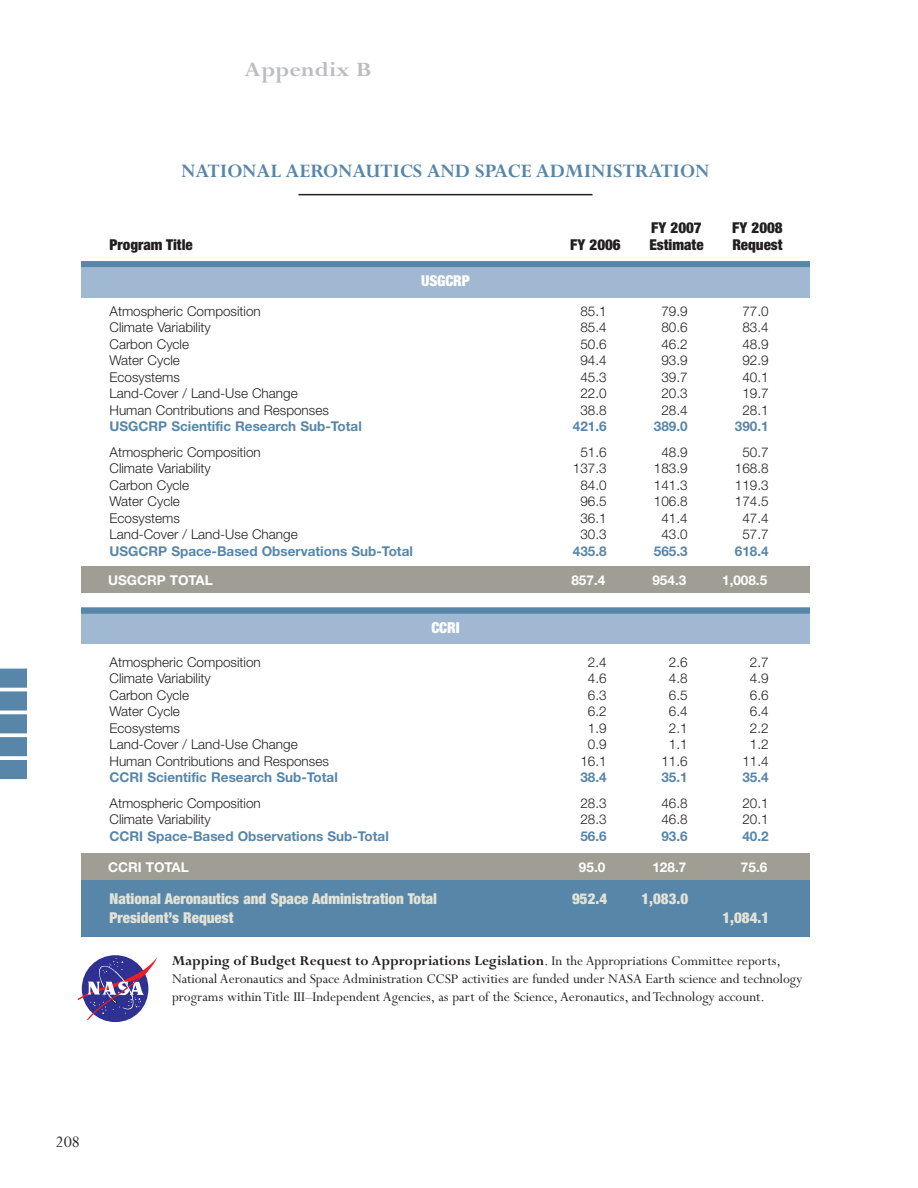
<style>
.page{position:relative;width:918px;height:1188px;background:#fff}
.page>*{position:absolute;margin:0;border:0;box-sizing:border-box;transform-origin:0 0}
.t1{font:22.5px "Perpetua Bold Os F";color:#bcbdc0;scale:1.1 1}
.t2{font:700 21px "Perpetua";color:#5786a9}
.t3{font:18px "Perpetua";color:#231f20}
.t4{font:15px/18px "Perpetua";letter-spacing:-.005em;color:#231f20}
.t5{font:900 condensed 15px "Helvetica Neue";color:#e3e3d5}
.t6{font:900 condensed 15px "Helvetica Neue";color:#231f20}
.t7{font:900 condensed 15px "Helvetica Neue";letter-spacing:-.01em;color:#fff}
.t8{font:300 13.5px "Helvetica Neue";color:#231f20}
.t9{font:700 13.5px "Helvetica Neue";color:#5786a9}
.t10{font:700 13.5px "Helvetica Neue";color:#fff}
.s1{font-weight:700}
</style>
<div class="page">
<div style="left:0;top:669px;width:27px;height:112px;background:#5786a9"></div>
<hr style="left:0;top:688px;width:27px;height:3px;background:#fff">
<hr style="left:0;top:711px;width:27px;height:3px;background:#fff">
<svg style="left:0;top:733px;width:27px;height:4px"></svg>
<svg style="left:0;top:756px;width:27px;height:4px"></svg>
<svg style="left:0;top:779px;width:27px;height:2px"></svg>
<svg style="left:0;top:668px;width:27px;height:1px"></svg>
<div style="left:81px;top:881px;width:729px;height:56px;background:#5786a9"></div>
<hr style="left:298px;top:194px;width:294px;height:1px;background:#231f20">
<div style="left:81px;top:566px;width:729px;height:27px;background:#a09e94"></div>
<div style="left:81px;top:608px;width:729px;height:36px;background:#a0b8d2"></div>
<div style="left:81px;top:608px;width:729px;height:6px;background:#5786a9"></div>
<div style="left:81px;top:261px;width:729px;height:37px;background:#a0b8d2"></div>
<div style="left:81px;top:261px;width:729px;height:6px;background:#5786a9"></div>
<div style="left:81px;top:853px;width:729px;height:27px;background:#a09e94"></div>
<svg style="left:77px;top:957px;width:80px;height:64px"></svg>
<h1 class="t1" style="left:244px;top:63px;width:117px">Appendix B</h1>
<h2 class="t2" style="left:182px;top:163px;width:529px">NATIONAL AERONAUTICS AND SPACE ADMINISTRATION</h2>
<p class="t6" style="left:651px;top:219px;width:52px">FY 2007</p>
<p class="t6" style="left:732px;top:219px;width:52px">FY 2008</p>
<p class="t6" style="left:110px;top:235px;width:85px">Program Title</p>
<p class="t6" style="left:570px;top:235px;width:52px">FY 2006</p>
<p class="t6" style="left:649px;top:235px;width:56px">Estimate</p>
<p class="t6" style="left:732px;top:235px;width:52px">Request</p>
<p class="t7" style="left:421px;top:271px;width:50px">USGCRP</p>
<p class="t8" style="left:110px;top:303px;width:153px">Atmospheric Composition</p>
<p class="t8" style="left:580px;top:303px;width:28px">85.1</p>
<p class="t8" style="left:661px;top:303px;width:28px">79.9</p>
<p class="t8" style="left:742px;top:303px;width:28px">77.0</p>
<p class="t8" style="left:110px;top:319px;width:103px">Climate Variability</p>
<p class="t8" style="left:580px;top:319px;width:28px">85.4</p>
<p class="t8" style="left:661px;top:319px;width:28px">80.6</p>
<p class="t8" style="left:742px;top:319px;width:28px">83.4</p>
<p class="t8" style="left:110px;top:336px;width:81px">Carbon Cycle</p>
<p class="t8" style="left:580px;top:336px;width:28px">50.6</p>
<p class="t8" style="left:661px;top:336px;width:28px">46.2</p>
<p class="t8" style="left:742px;top:336px;width:28px">48.9</p>
<p class="t8" style="left:110px;top:352px;width:72px">Water Cycle</p>
<p class="t8" style="left:580px;top:352px;width:28px">94.4</p>
<p class="t8" style="left:661px;top:352px;width:28px">93.9</p>
<p class="t8" style="left:742px;top:352px;width:28px">92.9</p>
<p class="t8" style="left:110px;top:369px;width:72px">Ecosystems</p>
<p class="t8" style="left:580px;top:369px;width:28px">45.3</p>
<p class="t8" style="left:661px;top:369px;width:28px">39.7</p>
<p class="t8" style="left:742px;top:369px;width:28px">40.1</p>
<p class="t8" style="left:110px;top:385px;width:190px">Land-Cover / Land-Use Change</p>
<p class="t8" style="left:580px;top:385px;width:28px">22.0</p>
<p class="t8" style="left:661px;top:385px;width:28px">20.3</p>
<p class="t8" style="left:742px;top:385px;width:28px">19.7</p>
<p class="t8" style="left:110px;top:402px;width:221px">Human Contributions and Responses</p>
<p class="t8" style="left:580px;top:402px;width:28px">38.8</p>
<p class="t8" style="left:661px;top:402px;width:28px">28.4</p>
<p class="t8" style="left:742px;top:402px;width:28px">28.1</p>
<p class="t9" style="left:110px;top:418px;width:254px">USGCRP Scientific Research Sub-Total</p>
<p class="t9" style="left:573px;top:418px;width:35px">421.6</p>
<p class="t9" style="left:654px;top:418px;width:35px">389.0</p>
<p class="t9" style="left:735px;top:418px;width:35px">390.1</p>
<p class="t8" style="left:110px;top:444px;width:153px">Atmospheric Composition</p>
<p class="t8" style="left:580px;top:444px;width:28px">51.6</p>
<p class="t8" style="left:661px;top:444px;width:28px">48.9</p>
<p class="t8" style="left:742px;top:444px;width:28px">50.7</p>
<p class="t8" style="left:110px;top:460px;width:103px">Climate Variability</p>
<p class="t8" style="left:573px;top:460px;width:35px">137.3</p>
<p class="t8" style="left:654px;top:460px;width:35px">183.9</p>
<p class="t8" style="left:735px;top:460px;width:35px">168.8</p>
<p class="t8" style="left:110px;top:477px;width:81px">Carbon Cycle</p>
<p class="t8" style="left:580px;top:477px;width:28px">84.0</p>
<p class="t8" style="left:654px;top:477px;width:35px">141.3</p>
<p class="t8" style="left:735px;top:477px;width:35px">119.3</p>
<p class="t8" style="left:110px;top:493px;width:72px">Water Cycle</p>
<p class="t8" style="left:580px;top:493px;width:28px">96.5</p>
<p class="t8" style="left:654px;top:493px;width:35px">106.8</p>
<p class="t8" style="left:735px;top:493px;width:35px">174.5</p>
<p class="t8" style="left:110px;top:510px;width:72px">Ecosystems</p>
<p class="t8" style="left:580px;top:510px;width:28px">36.1</p>
<p class="t8" style="left:661px;top:510px;width:28px">41.4</p>
<p class="t8" style="left:742px;top:510px;width:28px">47.4</p>
<p class="t8" style="left:110px;top:526px;width:190px">Land-Cover / Land-Use Change</p>
<p class="t8" style="left:580px;top:526px;width:28px">30.3</p>
<p class="t8" style="left:661px;top:526px;width:28px">43.0</p>
<p class="t8" style="left:742px;top:526px;width:28px">57.7</p>
<p class="t9" style="left:110px;top:543px;width:305px">USGCRP Space-Based Observations Sub-Total</p>
<p class="t9" style="left:573px;top:543px;width:35px">435.8</p>
<p class="t9" style="left:654px;top:543px;width:35px">565.3</p>
<p class="t9" style="left:735px;top:543px;width:35px">618.4</p>
<p class="t10" style="left:108px;top:572px;width:106px">USGCRP TOTAL</p>
<p class="t10" style="left:571px;top:572px;width:35px">857.4</p>
<p class="t10" style="left:652px;top:572px;width:35px">954.3</p>
<p class="t10" style="left:722px;top:572px;width:47px">1,008.5</p>
<p class="t7" style="left:431px;top:618px;width:30px">CCRI</p>
<p class="t8" style="left:110px;top:654px;width:153px">Atmospheric Composition</p>
<p class="t8" style="left:588px;top:654px;width:20px">2.4</p>
<p class="t8" style="left:669px;top:654px;width:20px">2.6</p>
<p class="t8" style="left:750px;top:654px;width:20px">2.7</p>
<p class="t8" style="left:110px;top:670px;width:103px">Climate Variability</p>
<p class="t8" style="left:588px;top:670px;width:20px">4.6</p>
<p class="t8" style="left:669px;top:670px;width:20px">4.8</p>
<p class="t8" style="left:750px;top:670px;width:20px">4.9</p>
<p class="t8" style="left:110px;top:687px;width:81px">Carbon Cycle</p>
<p class="t8" style="left:588px;top:687px;width:20px">6.3</p>
<p class="t8" style="left:669px;top:687px;width:20px">6.5</p>
<p class="t8" style="left:750px;top:687px;width:20px">6.6</p>
<p class="t8" style="left:110px;top:703px;width:72px">Water Cycle</p>
<p class="t8" style="left:588px;top:703px;width:20px">6.2</p>
<p class="t8" style="left:669px;top:703px;width:20px">6.4</p>
<p class="t8" style="left:750px;top:703px;width:20px">6.4</p>
<p class="t8" style="left:110px;top:720px;width:72px">Ecosystems</p>
<p class="t8" style="left:588px;top:720px;width:20px">1.9</p>
<p class="t8" style="left:669px;top:720px;width:20px">2.1</p>
<p class="t8" style="left:750px;top:720px;width:20px">2.2</p>
<p class="t8" style="left:110px;top:736px;width:190px">Land-Cover / Land-Use Change</p>
<p class="t8" style="left:588px;top:736px;width:20px">0.9</p>
<p class="t8" style="left:669px;top:736px;width:20px">1.1</p>
<p class="t8" style="left:750px;top:736px;width:20px">1.2</p>
<p class="t8" style="left:110px;top:753px;width:221px">Human Contributions and Responses</p>
<p class="t8" style="left:580px;top:753px;width:28px">16.1</p>
<p class="t8" style="left:661px;top:753px;width:28px">11.6</p>
<p class="t8" style="left:742px;top:753px;width:28px">11.4</p>
<p class="t9" style="left:110px;top:769px;width:230px">CCRI Scientific Research Sub-Total</p>
<p class="t9" style="left:580px;top:769px;width:28px">38.4</p>
<p class="t9" style="left:661px;top:769px;width:28px">35.1</p>
<p class="t9" style="left:742px;top:769px;width:28px">35.4</p>
<p class="t8" style="left:110px;top:795px;width:153px">Atmospheric Composition</p>
<p class="t8" style="left:580px;top:795px;width:28px">28.3</p>
<p class="t8" style="left:661px;top:795px;width:28px">46.8</p>
<p class="t8" style="left:742px;top:795px;width:28px">20.1</p>
<p class="t8" style="left:110px;top:811px;width:103px">Climate Variability</p>
<p class="t8" style="left:580px;top:811px;width:28px">28.3</p>
<p class="t8" style="left:661px;top:811px;width:28px">46.8</p>
<p class="t8" style="left:742px;top:811px;width:28px">20.1</p>
<p class="t9" style="left:110px;top:828px;width:281px">CCRI Space-Based Observations Sub-Total</p>
<p class="t9" style="left:580px;top:828px;width:28px">56.6</p>
<p class="t9" style="left:661px;top:828px;width:28px">93.6</p>
<p class="t9" style="left:742px;top:828px;width:28px">40.2</p>
<p class="t10" style="left:108px;top:859px;width:82px">CCRI TOTAL</p>
<p class="t10" style="left:579px;top:859px;width:28px">95.0</p>
<p class="t10" style="left:652px;top:859px;width:35px">128.7</p>
<p class="t10" style="left:741px;top:859px;width:28px">75.6</p>
<p class="t5" style="left:110px;top:889px;width:329px">National Aeronautics and Space Administration Total</p>
<p class="t5" style="left:572px;top:889px;width:37px">952.4</p>
<p class="t5" style="left:641px;top:889px;width:48px">1,083.0</p>
<p class="t5" style="left:110px;top:909px;width:126px">President’s Request</p>
<p class="t5" style="left:722px;top:909px;width:48px">1,084.1</p>
<p class="t4" style="left:172px;top:953px;width:632px"><span class="s1">Mapping of Budget Request to Appropriations Legislation</span>. In the Appropriations Committee reports,<br>National Aeronautics and Space Administration CCSP activities are funded under NASA Earth science and technology programs within Title III–Independent Agencies, as part of the Science, Aeronautics, and Technology account.</p>
<h3 class="t3" style="left:56px;top:1135px;width:26px">208</h3>
</div>
